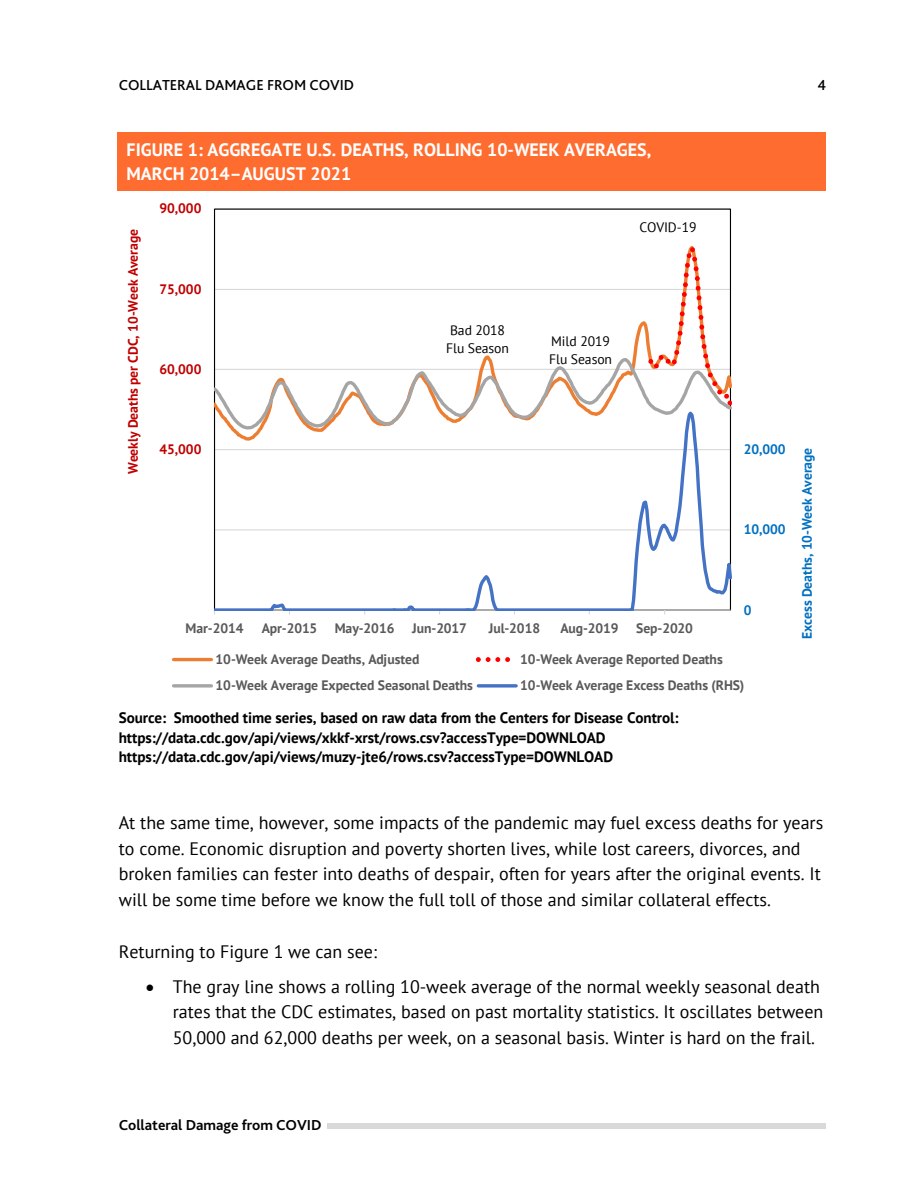
<style>
.page{position:relative;width:918px;height:1188px;background:#fff}
.page>*{position:absolute;margin:0;border:0;box-sizing:border-box;transform-origin:0 0}
.t1{font:18px/25.8px "PT Sans";color:#000}
.t2{font:700 18px/24.2px "PT Sans";color:#fff}
.t3{font:700 15.15px/19.5px "PT Sans";letter-spacing:-.005em;color:#000}
.t4{font:500 15.15px "Bliss Pro";letter-spacing:-.005em;color:#000}
.t5{font:700 15.15px "Bliss Pro";letter-spacing:-.005em;color:#000}
.t6{font:700 13.65px "PT Sans";letter-spacing:-.01em;color:#595959}
.t7{font:700 13.65px "PT Sans";letter-spacing:-.005em;color:#c00000}
.t8{font:13.65px/17.7px "PT Sans";letter-spacing:-.005em;color:#000}
.t9{font:700 13.65px "PT Sans";letter-spacing:-.005em;color:#0070c0}
</style>
<div class="page">
<div style="left:327px;top:1124px;width:498px;height:5px;background:#d9d9d9"></div>
<div style="left:117px;top:131px;width:709px;height:30px;background:#ff6c2f"></div>
<div style="left:117px;top:161px;width:709px;height:30px;background:#ff6c2f"></div>
<svg style="left:214px;top:247px;width:518px;height:161px"></svg>
<svg style="left:214px;top:408px;width:518px;height:203px"></svg>
<hr style="left:174px;top:658px;width:37px;height:3px;background:#ed7d31">
<svg style="left:476px;top:657px;width:34px;height:5px"></svg>
<svg style="left:174px;top:684px;width:37px;height:4px"></svg>
<svg style="left:478px;top:684px;width:38px;height:4px"></svg>
<p class="t4" style="left:119px;top:76px;width:237px">COLLATERAL DAMAGE FROM COVID</p>
<p class="t4" style="left:818px;top:76px;width:10px">4</p>
<p class="t2" style="left:127px;top:140px;width:526px">FIGURE 1: AGGREGATE U.S. DEATHS, ROLLING 10-WEEK AVERAGES,<br>MARCH 2014–AUGUST 2021</p>
<p class="t7" style="left:128px;top:474px;width:246px;rotate:-90deg">Weekly Deaths per CDC, 10-Week Average</p>
<p class="t7" style="left:160px;top:204px;width:43px">90,000</p>
<p class="t7" style="left:160px;top:284px;width:43px">75,000</p>
<p class="t7" style="left:160px;top:364px;width:43px">60,000</p>
<p class="t7" style="left:160px;top:444px;width:43px">45,000</p>
<p class="t8" style="left:639px;top:219px;width:59px">COVID-19</p>
<p class="t8" style="left:446px;top:322px;width:64px">Bad 2018<br>Flu Season</p>
<p class="t8" style="left:549px;top:334px;width:64px">Mild 2019<br>Flu Season</p>
<p class="t9" style="left:744px;top:444px;width:43px">20,000</p>
<p class="t9" style="left:744px;top:524px;width:43px">10,000</p>
<p class="t6" style="left:186px;top:623px;width:59px">Mar-2014</p>
<p class="t6" style="left:262px;top:623px;width:57px">Apr-2015</p>
<p class="t6" style="left:335px;top:623px;width:61px">May-2016</p>
<p class="t6" style="left:412px;top:623px;width:56px">Jun-2017</p>
<p class="t6" style="left:489px;top:623px;width:53px">Jul-2018</p>
<p class="t6" style="left:560px;top:623px;width:60px">Aug-2019</p>
<p class="t6" style="left:636px;top:623px;width:58px">Sep-2020</p>
<p class="t9" style="left:744px;top:605px;width:9px">0</p>
<p class="t6" style="left:216px;top:654px;width:205px">10-Week Average Deaths, Adjusted</p>
<p class="t6" style="left:520px;top:654px;width:204px">10-Week Average Reported Deaths</p>
<p class="t6" style="left:216px;top:680px;width:259px">10-Week Average Expected Seasonal Deaths</p>
<p class="t6" style="left:520px;top:680px;width:226px">10-Week Average Excess Deaths (RHS)</p>
<p class="t3" style="left:119px;top:710px;width:561px">Source: Smoothed time series, based on raw data from the Centers for Disease Control: https://data.cdc.gov/api/views/xkkf-xrst/rows.csv?accessType=DOWNLOAD https://data.cdc.gov/api/views/muzy-jte6/rows.csv?accessType=DOWNLOAD</p>
<p class="t9" style="left:802px;top:639px;width:193px;rotate:-90deg">Excess Deaths, 10-Week Average</p>
<p class="t1" style="left:119px;top:811px;width:706px">At the same time, however, some impacts of the pandemic may fuel excess deaths for years to come. Economic disruption and poverty shorten lives, while lost careers, divorces, and broken families can fester into deaths of despair, often for years after the original events. It will be some time before we know the full toll of those and similar collateral effects.</p>
<p class="t1" style="left:119px;top:939px;width:260px">Returning to Figure 1 we can see:</p>
<p class="t1" style="left:173px;top:974px;width:652px;text-indent:-27px">• The gray line shows a rolling 10-week average of the normal weekly seasonal death rates that the CDC estimates, based on past mortality statistics. It oscillates between<br>50,000 and 62,000 deaths per week, on a seasonal basis. Winter is hard on the frail.</p>
<p class="t5" style="left:119px;top:1120px;width:204px">Collateral Damage from COVID</p>
</div>
